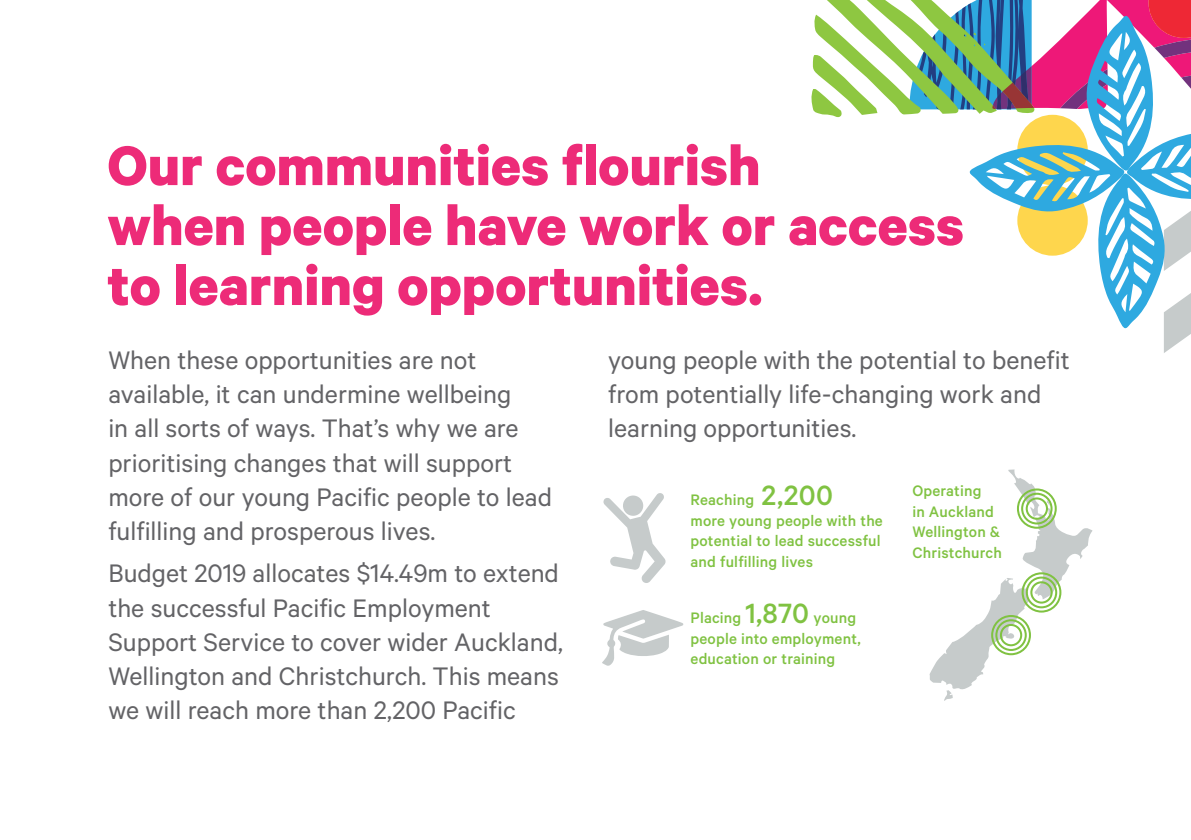
<style>
.page{position:relative;width:1191px;height:840px;background:#fff}
.page>*{position:absolute;margin:0;border:0;box-sizing:border-box;transform-origin:0 0}
.t1{font:700 62.8px/59.8px "Calibre";color:#ed2b78}
.t2{font:28.6px/34.2px "Calibre";color:#636366}
.t3{font:500 17.2px/20.6px "Calibre";letter-spacing:.01em;color:#80c242}
.s1{font-size:31.4px}
</style>
<div class="page">
<svg style="left:811px;top:0;width:380px;height:353px"></svg>
<svg style="left:929px;top:469px;width:163px;height:231px"></svg>
<div style="left:1025px;top:497px;width:23px;height:22px;border:2px solid #80c242;border-radius:50%"></div>
<div style="left:1021px;top:492px;width:31px;height:32px;border:2px solid #80c242;border-radius:50%"></div>
<div style="left:1017px;top:488px;width:39px;height:40px;border:2px solid #80c242;border-radius:50%"></div>
<div style="left:1030px;top:581px;width:22px;height:22px;border:2px solid #80c242;border-radius:50%"></div>
<div style="left:1025px;top:576px;width:32px;height:32px;border:2px solid #80c242;border-radius:50%"></div>
<div style="left:1021px;top:572px;width:40px;height:40px;border:2px solid #80c242;border-radius:50%"></div>
<div style="left:1000px;top:623px;width:22px;height:23px;border:2px solid #80c242;border-radius:50%"></div>
<div style="left:995px;top:619px;width:31px;height:31px;border:2px solid #80c242;border-radius:50%"></div>
<div style="left:991px;top:614px;width:40px;height:41px;border:2px solid #80c242;border-radius:50%"></div>
<svg style="left:602px;top:610px;width:81px;height:55px"></svg>
<svg style="left:603px;top:493px;width:63px;height:90px"></svg>
<p class="t1" style="left:107px;top:133px;width:858px">Our communities flourish<br>when people have work or access to learning opportunities.</p>
<p class="t2" style="left:108px;top:341px;width:445px">When these opportunities are not available, it can undermine wellbeing<br>in all sorts of ways. That’s why we are prioritising changes that will support more of our young Pacific people to lead fulfilling and prosperous lives.</p>
<p class="t2" style="left:108px;top:555px;width:456px">Budget 2019 allocates $14.49m to extend the successful Pacific Employment Support Service to cover wider Auckland, Wellington and Christchurch. This means we will reach more than 2,200 Pacific</p>
<p class="t2" style="left:608px;top:341px;width:463px">young people with the potential to benefit from potentially life-changing work and learning opportunities.</p>
<p class="t3" style="left:690px;top:489px;width:194px">Reaching <span class="s1">2,200<br></span>more young people with the potential to lead successful and fulfilling lives</p>
<p class="t3" style="left:690px;top:606px;width:172px">Placing <span class="s1">1,870</span> young people into employment, education or training</p>
<p class="t3" style="left:912px;top:479px;width:91px">Operating<br>in Auckland<br>Wellington &amp;<br>Christchurch</p>
</div>
